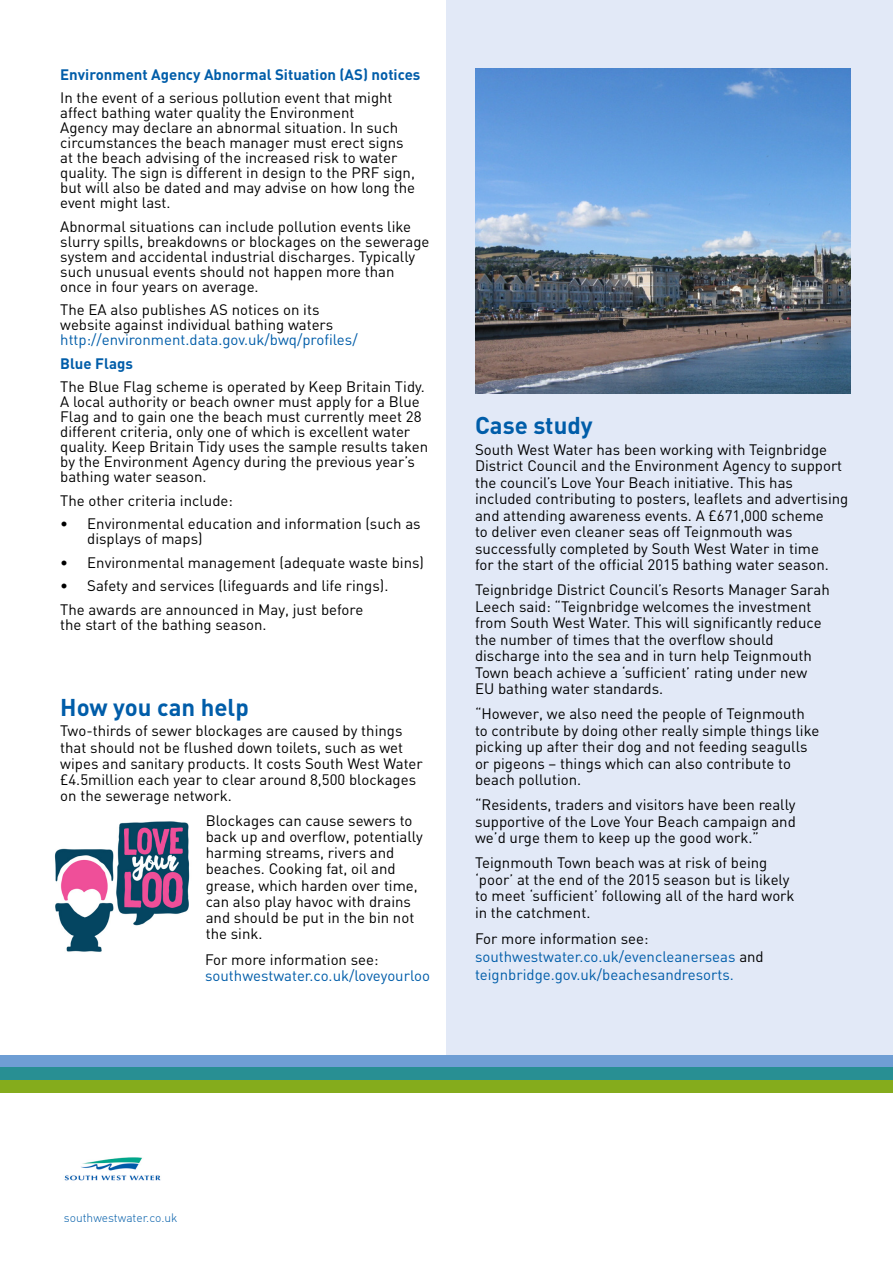
<style>
.page{position:relative;width:893px;height:1263px;background:#fff}
.page>*{position:absolute;margin:0;border:0;box-sizing:border-box;transform-origin:0 0}
.t1{font:700 24px "DIN";color:#005da9}
.t2{font:15px/16.5px "DIN";color:#000}
.t3{font:15px/18px "DIN";color:#005da9}
.t4{font:700 15px "DIN";color:#005da9}
.t5{font:300 12px "DIN";color:#005da9}
.s1{color:#000}
</style>
<div class="page">
<img style="left:54px;top:821px;width:136px;height:131px">
<div style="left:446px;top:0;width:447px;height:1067px;background:#e2e9f7"></div>
<img style="left:476px;top:68px;width:374px;height:326px">
<div style="left:0;top:1055px;width:893px;height:12px;background:#6f9ed4"></div>
<div style="left:0;top:1067px;width:893px;height:13px;background:#288f93"></div>
<div style="left:0;top:1080px;width:893px;height:13px;background:#85ac1c"></div>
<img style="left:64px;top:1157px;width:97px;height:24px">
<p class="t4" style="left:60px;top:65px;width:362px">Environment Agency Abnormal Situation (AS) notices</p>
<p class="t2" style="left:60px;top:90px;width:356px;line-height:15px">In the event of a serious pollution event that might affect bathing water quality the Environment<br>Agency may declare an abnormal situation. In such circumstances the beach manager must erect signs at the beach advising of the increased risk to water quality. The sign is different in design to the PRF sign, but will also be dated and may advise on how long the event might last.</p>
<p class="t2" style="left:60px;top:219px;width:371px;line-height:15px">Abnormal situations can include pollution events like slurry spills, breakdowns or blockages on the sewerage system and accidental industrial discharges. Typically such unusual events should not happen more than once in four years on average.</p>
<p class="t2" style="left:60px;top:302px;width:274px;line-height:15px">The EA also publishes AS notices on its website against individual bathing waters</p>
<p class="t3" style="left:60px;top:331px;width:299px">http://environment.data.gov.uk/bwq/profiles/</p>
<p class="t4" style="left:60px;top:354px;width:74px">Blue Flags</p>
<p class="t2" style="left:60px;top:379px;width:369px;line-height:15px">The Blue Flag scheme is operated by Keep Britain Tidy.<br>A local authority or beach owner must apply for a Blue Flag and to gain one the beach must currently meet 28 different criteria, only one of which is excellent water quality. Keep Britain Tidy uses the sample results taken by the Environment Agency during the previous year’s bathing water season.</p>
<p class="t2" style="left:60px;top:492px;width:174px">The other criteria include:</p>
<p class="t2" style="left:87px;top:516px;width:335px;line-height:15px;text-indent:-27px">• Environmental education and information (such as displays of maps)</p>
<p class="t2" style="left:60px;top:554px;width:365px">• Environmental management (adequate waste bins)</p>
<p class="t2" style="left:60px;top:574px;width:330px;line-height:23.5px">• Safety and services (lifeguards and life rings).<br>The awards are announced in May, just before</p>
<p class="t2" style="left:60px;top:616px;width:208px">the start of the bathing season.</p>
<h1 class="t1" style="left:60px;top:691px;width:190px">How you can help</h1>
<p class="t2" style="left:60px;top:722px;width:364px">Two-thirds of sewer blockages are caused by things that should not be flushed down toilets, such as wet wipes and sanitary products. It costs South West Water £4.5million each year to clear around 8,500 blockages on the sewerage network.</p>
<p class="t2" style="left:206px;top:812px;width:218px">Blockages can cause sewers to back up and overflow, potentially harming streams, rivers and beaches. Cooking fat, oil and grease, which harden over time, can also play havoc with drains and should be put in the bin not the sink.</p>
<p class="t2" style="left:205px;top:951px;width:175px">For more information see:</p>
<p class="t3" style="left:205px;top:966px;width:226px">southwestwater.co.uk/loveyourloo</p>
<h1 class="t1" style="left:475px;top:409px;width:119px">Case study</h1>
<p class="t2" style="left:475px;top:441px;width:375px">South West Water has been working with Teignbridge District Council and the Environment Agency to support the council’s Love Your Beach initiative. This has included contributing to posters, leaflets and advertising and attending awareness events. A £671,000 scheme<br>to deliver even cleaner seas off Teignmouth was successfully completed by South West Water in time<br>for the start of the official 2015 bathing water season.</p>
<p class="t2" style="left:475px;top:581px;width:356px">Teignbridge District Council’s Resorts Manager Sarah Leech said: “Teignbridge welcomes the investment from South West Water. This will significantly reduce the number of times that the overflow should discharge into the sea and in turn help Teignmouth Town beach achieve a ‘sufficient’ rating under new EU bathing water standards.</p>
<p class="t2" style="left:475px;top:705px;width:346px">“However, we also need the people of Teignmouth to contribute by doing other really simple things like picking up after their dog and not feeding seagulls or pigeons – things which can also contribute to beach pollution.</p>
<p class="t2" style="left:475px;top:796px;width:322px;text-align:justify">“Residents, traders and visitors have been really supportive of the Love Your Beach campaign and we’d urge them to keep up the good work.”</p>
<p class="t2" style="left:475px;top:854px;width:321px">Teignmouth Town beach was at risk of being ‘poor’ at the end of the 2015 season but is likely to meet ‘sufficient’ following all of the hard work in the catchment.</p>
<p class="t3" style="left:475px;top:929px;width:290px"><span class="s1">For more information see: </span>southwestwater.co.uk/evencleanerseas <span class="s1">and </span>teignbridge.gov.uk/beachesandresorts.</p>
<p class="t5" style="left:64px;top:1210px;width:115px">southwestwater.co.uk</p>
</div>
